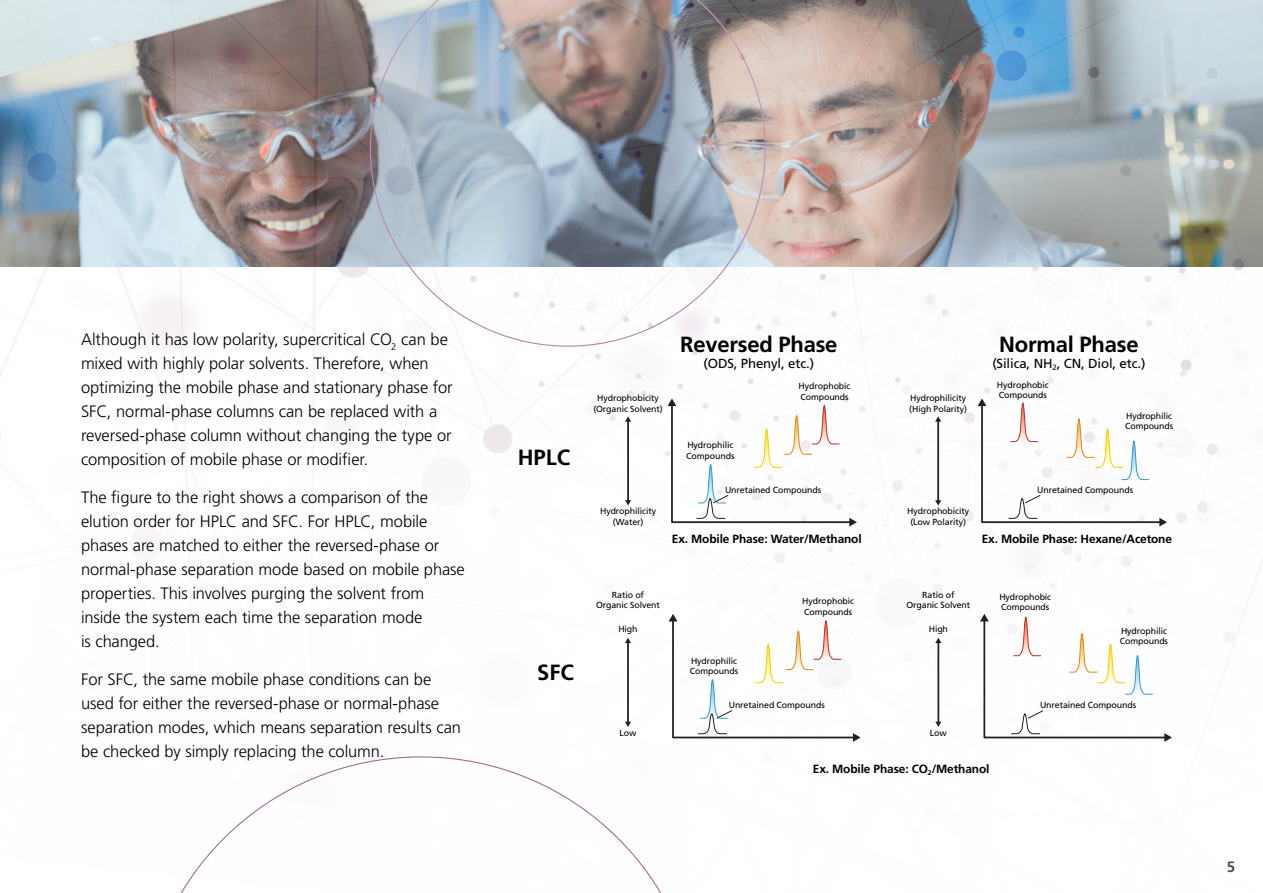
<style>
.page{position:relative;width:1263px;height:893px;background:#fff}
.page>*{position:absolute;margin:0;border:0;box-sizing:border-box;transform-origin:0 0}
.t1{font:700 22.05px "Frutiger LT Std";letter-spacing:-.01em;color:#000}
.t2{font:300 16.5px/24px "Frutiger LT Std";letter-spacing:-.005em;color:#000}
.t3{font:700 15px "Frutiger LT Std";color:#4d4d4f}
.t4{font:13.2px "Frutiger LT Std";letter-spacing:-.01em;color:#000}
.t5{font:700 11.85px "Frutiger LT Std";letter-spacing:-.01em;color:#000}
.t6{font:8.85px/10.5px "Frutiger LT Std";letter-spacing:-.01em;color:#000}
</style>
<div class="page">
<img style="left:0;top:0;width:1263px;height:723px">
<hr style="left:627px;top:421px;width:2px;height:80px;background:#231f20">
<svg style="left:625px;top:416px;width:6px;height:6px"></svg>
<svg style="left:625px;top:500px;width:6px;height:6px"></svg>
<svg style="left:667px;top:398px;width:190px;height:129px"></svg>
<hr style="left:627px;top:642px;width:2px;height:80px;background:#231f20">
<svg style="left:625px;top:638px;width:6px;height:5px"></svg>
<svg style="left:625px;top:722px;width:6px;height:5px"></svg>
<svg style="left:669px;top:614px;width:192px;height:128px"></svg>
<hr style="left:937px;top:642px;width:2px;height:80px;background:#231f20">
<svg style="left:935px;top:638px;width:6px;height:5px"></svg>
<svg style="left:935px;top:722px;width:6px;height:5px"></svg>
<svg style="left:980px;top:614px;width:192px;height:128px"></svg>
<hr style="left:937px;top:421px;width:2px;height:80px;background:#231f20">
<svg style="left:935px;top:416px;width:6px;height:6px"></svg>
<svg style="left:935px;top:500px;width:6px;height:6px"></svg>
<svg style="left:978px;top:398px;width:189px;height:129px"></svg>
<svg style="left:180px;top:756px;width:482px;height:137px"></svg>
<p class="t2" style="left:81px;top:328px;width:373px">Although it has low polarity, supercritical CO<sub>2</sub> can be mixed with highly polar solvents. Therefore, when optimizing the mobile phase and stationary phase for SFC, normal-phase columns can be replaced with a reversed-phase column without changing the type or composition of mobile phase or modifier.</p>
<p class="t2" style="left:81px;top:485px;width:385px">The figure to the right shows a comparison of the elution order for HPLC and SFC. For HPLC, mobile phases are matched to either the reversed-phase or normal-phase separation mode based on mobile phase properties. This involves purging the solvent from inside the system each time the separation mode<br>is changed.</p>
<p class="t2" style="left:81px;top:667px;width:382px">For SFC, the same mobile phase conditions can be used for either the reversed-phase or normal-phase separation modes, which means separation results can be checked by simply replacing the column.</p>
<h1 class="t1" style="left:680px;top:331px;width:159px">Reversed Phase</h1>
<p class="t4" style="left:704px;top:355px;width:112px">(ODS, Phenyl, etc.)</p>
<h1 class="t1" style="left:999px;top:331px;width:141px">Normal Phase</h1>
<p class="t4" style="left:992px;top:355px;width:155px">(Silica, NH<sub>2</sub>, CN, Diol, etc.)</p>
<p class="t6" style="left:799px;top:381px;width:53px">Hydrophobic</p>
<p class="t6" style="left:597px;top:393px;width:63px">Hydrophobicity</p>
<p class="t6" style="left:800px;top:391px;width:50px">Compounds</p>
<p class="t6" style="left:593px;top:404px;width:71px">(Organic Solvent)</p>
<p class="t6" style="left:997px;top:379px;width:53px">Hydrophobic</p>
<p class="t6" style="left:910px;top:393px;width:58px">Hydrophilicity</p>
<p class="t6" style="left:999px;top:390px;width:50px">Compounds</p>
<p class="t6" style="left:909px;top:404px;width:59px">(High Polarity)</p>
<p class="t6" style="left:1125px;top:411px;width:50px">Hydrophilic<br>Compounds</p>
<h1 class="t1" style="left:518px;top:444px;width:54px">HPLC</h1>
<p class="t6" style="left:686px;top:440px;width:50px">Hydrophilic<br>Compounds</p>
<p class="t6" style="left:725px;top:484px;width:98px">Unretained Compounds</p>
<p class="t6" style="left:1037px;top:484px;width:98px">Unretained Compounds</p>
<p class="t6" style="left:600px;top:506px;width:58px;text-align:center">Hydrophilicity (Water)</p>
<p class="t6" style="left:907px;top:506px;width:63px;text-align:center">Hydrophobicity (Low Polarity)</p>
<p class="t5" style="left:672px;top:531px;width:191px">Ex. Mobile Phase: Water/Methanol</p>
<p class="t5" style="left:982px;top:531px;width:192px">Ex. Mobile Phase: Hexane/Acetone</p>
<p class="t6" style="left:596px;top:589px;width:65px;text-align:center">Ratio of<br>Organic Solvent</p>
<p class="t6" style="left:802px;top:596px;width:53px">Hydrophobic<br>Compounds</p>
<p class="t6" style="left:906px;top:589px;width:65px;text-align:center">Ratio of<br>Organic Solvent</p>
<p class="t6" style="left:999px;top:591px;width:53px">Hydrophobic<br>Compounds</p>
<p class="t6" style="left:618px;top:623px;width:21px">High</p>
<p class="t6" style="left:929px;top:623px;width:21px">High</p>
<p class="t6" style="left:1120px;top:625px;width:50px">Hydrophilic<br>Compounds</p>
<h1 class="t1" style="left:537px;top:659px;width:38px">SFC</h1>
<p class="t6" style="left:690px;top:655px;width:50px">Hydrophilic<br>Compounds</p>
<p class="t6" style="left:729px;top:700px;width:98px">Unretained Compounds</p>
<p class="t6" style="left:1040px;top:700px;width:98px">Unretained Compounds</p>
<p class="t6" style="left:619px;top:727px;width:18px">Low</p>
<p class="t6" style="left:930px;top:727px;width:18px">Low</p>
<p class="t5" style="left:813px;top:761px;width:178px">Ex. Mobile Phase: CO<sub>2</sub>/Methanol</p>
<p class="t3" style="left:1227px;top:858px;width:10px">5</p>
</div>
